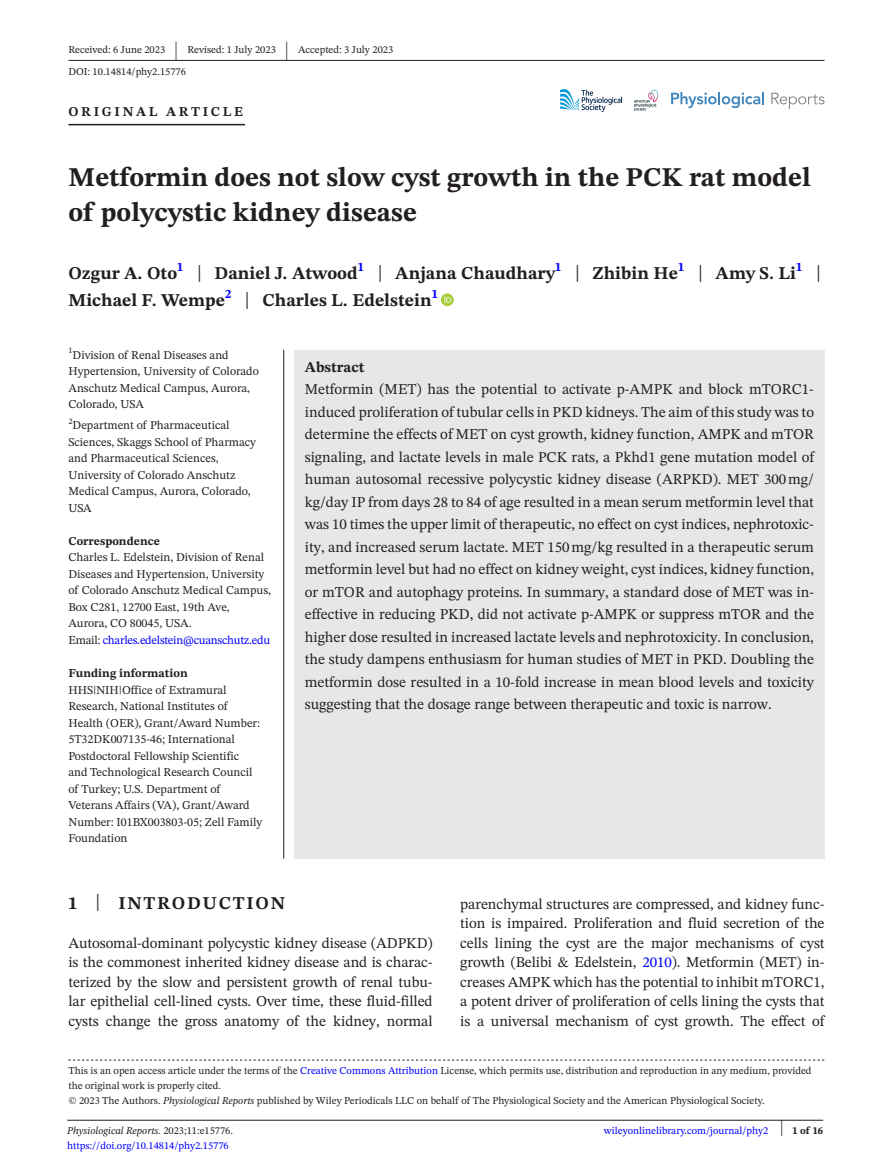
<style>
.page{position:relative;width:893px;height:1174px;background:#fff}
.page>*{position:absolute;margin:0;border:0;box-sizing:border-box;transform-origin:0 0}
.t1{font:700 27px/34.5px "STIX Two Text";color:#231f20}
.t2{font:25.65px "STIX Two Text";color:#231f20;scale:.49 1}
.t3{font:700 18px/27px "STIX Two Text";color:#231f20}
.t4{font:700 18px "STIX Two Text";letter-spacing:.1em;color:#231f20}
.t5{font:15px/22.5px "STIX Two Text";letter-spacing:-.005em;color:#231f20;text-align:justify}
.t6{font:700 15px "STIX Two Text";color:#231f20}
.t7{font:700 13.5px "STIX Two Text";letter-spacing:.2em;color:#231f20}
.t8{font:12px/16.5px "STIX Two Text";color:#231f20}
.t9{font:700 12px "STIX Two Text";color:#231f20}
.t10{font:10.5px/15px "STIX Two Text";color:#231f20}
.t11{font:10.5px "STIX Two Text";color:#00f}
.t12{font:italic 10.5px "STIX Two Text";color:#231f20}
.t13{font:700 10.5px "STIX Two Text";color:#231f20}
.s1{font-weight:400;font-size:23.4px}
.s2{color:#00f}
.s3{font-weight:400;font-size:23.7px}
.s4{font-style:italic}
.s5{font-style:normal}
.s6{font-weight:400;font-size:22.2px}
</style>
<div class="page">
<hr style="left:67px;top:1119px;width:756px;height:1px;background:#231f20">
<svg style="left:634px;top:90px;width:24px;height:21px"></svg>
<img style="left:560px;top:90px;width:62px;height:21px">
<svg style="left:671px;top:92px;width:93px;height:16px"></svg>
<svg style="left:771px;top:93px;width:53px;height:16px"></svg>
<hr style="left:68px;top:60px;width:756px;height:1px;background:#231f20">
<hr style="left:68px;top:124px;width:177px;height:1px;background:#231f20">
<svg style="left:441px;top:293px;width:13px;height:13px"></svg>
<svg style="left:444px;top:296px;width:7px;height:7px"></svg>
<svg style="left:68px;top:1059px;width:756px;height:1px"></svg>
<hr style="left:283px;top:350px;width:1px;height:508px;background:#231f20">
<div style="left:294px;top:350px;width:530px;height:392px;background:#e6e7e9"></div>
<div style="left:294px;top:741px;width:530px;height:117px;background:#e6e7e9"></div>
<p class="t10" style="left:68px;top:42px;width:98px">Received: 6 June 2023</p>
<h2 class="t2" style="left:175px;top:32px;width:8px">|</h2>
<p class="t10" style="left:187px;top:42px;width:90px">Revised: 1 July 2023</p>
<h2 class="t2" style="left:285px;top:32px;width:8px">|</h2>
<p class="t10" style="left:298px;top:42px;width:97px">Accepted: 3 July 2023</p>
<p class="t10" style="left:68px;top:64px;width:119px">DOI: 10.14814/phy2.15776</p>
<p class="t7" style="left:68px;top:101px;width:176px">ORIGINAL ARTICLE</p>
<h1 class="t1" style="left:68px;top:161px;width:744px">Metformin does not slow cyst growth in the PCK rat model of polycystic kidney disease</h1>
<p class="t3" style="left:68px;top:260px;width:754px">Ozgur A. Oto<sup>1</sup> <span class="s1">|</span> Daniel J. Atwood<sup>1</sup> <span class="s1">|</span> Anjana Chaudhary<sup>1</sup> <span class="s1">|</span> Zhibin He<sup>1</sup> <span class="s1">|</span> Amy S. Li<sup>1</sup> <span class="s1">|<br></span>Michael F. Wempe<sup>2</sup> <span class="s1">|</span> Charles L. Edelstein<sup>1</sup></p>
<p class="t8" style="left:68px;top:346px;width:192px"><sup>1</sup>Division of Renal Diseases and<br>Hypertension, University of Colorado<br>Anschutz Medical Campus, Aurora,<br>Colorado, USA</p>
<p class="t8" style="left:68px;top:417px;width:189px"><sup>2</sup>Department of Pharmaceutical<br>Sciences, Skaggs School of Pharmacy and Pharmaceutical Sciences,<br>University of Colorado Anschutz<br>Medical Campus, Aurora, Colorado,<br>USA</p>
<p class="t9" style="left:68px;top:532px;width:93px">Correspondence</p>
<p class="t8" style="left:68px;top:549px;width:204px">Charles L. Edelstein, Division of Renal Diseases and Hypertension, University of Colorado Anschutz Medical Campus, Box C281, 12700 East, 19th Ave, Aurora, CO 80045, USA.<br>Email: <span class="s2">charles.edelstein@cuanschutz.edu</span></p>
<p class="t9" style="left:68px;top:664px;width:121px">Funding information</p>
<p class="t8" style="left:68px;top:681px;width:195px">HHS|NIH|Office of Extramural<br>Research, National Institutes of<br>Health (OER), Grant/Award Number:<br>5T32DK007135-46; International<br>Postdoctoral Fellowship Scientific<br>and Technological Research Council of Turkey; U.S. Department of<br>Veterans Affairs (VA), Grant/Award<br>Number: I01BX003803-05; Zell Family<br>Foundation</p>
<p class="t6" style="left:305px;top:356px;width:61px">Abstract</p>
<p class="t5" style="left:305px;top:378px;width:511px">Metformin (MET) has the potential to activate p-AMPK and block mTORC1- induced proliferation of tubular cells in PKD kidneys. The aim of this study was to determine the effects of MET on cyst growth, kidney function, AMPK and mTOR signaling, and lactate levels in male PCK rats, a Pkhd1 gene mutation model of human autosomal recessive polycystic kidney disease (ARPKD). MET 300mg/ kg/day IP from days 28 to 84 of age resulted in a mean serum metformin level that was 10 times the upper limit of therapeutic, no effect on cyst indices, nephrotoxic&shy;ity, and increased serum lactate. MET 150mg/kg resulted in a therapeutic serum metformin level but had no effect on kidney weight, cyst indices, kidney function, or mTOR and autophagy proteins. In summary, a standard dose of MET was in&shy;effective in reducing PKD, did not activate p-AMPK or suppress mTOR and the higher dose resulted in increased lactate levels and nephrotoxicity. In conclusion, the study dampens enthusiasm for human studies of MET in PKD. Doubling the metformin dose resulted in a 10-fold increase in mean blood levels and toxicity suggesting that the dosage range between therapeutic and toxic is narrow.</p>
<p class="t4" style="left:68px;top:890px;width:218px">1 <span class="s3">|</span> INTRODUCTION</p>
<p class="t5" style="left:68px;top:933px;width:366px;line-height:19.5px">Autosomal-dominant polycystic kidney disease (ADPKD) is the commonest inherited kidney disease and is charac&shy;terized by the slow and persistent growth of renal tubu&shy;lar epithelial cell-lined cysts. Over time, these fluid-filled cysts change the gross anatomy of the kidney, normal</p>
<p class="t5" style="left:460px;top:894px;width:366px;line-height:19.5px">parenchymal structures are compressed, and kidney func&shy;tion is impaired. Proliferation and fluid secretion of the cells lining the cyst are the major mechanisms of cyst growth (Belibi &amp; Edelstein, <span class="s2">2010</span>). Metformin (MET) in&shy;creases AMPK which has the potential to inhibit mTORC1, a potent driver of proliferation of cells lining the cysts that is a universal mechanism of cyst growth. The effect of</p>
<p class="t10" style="left:68px;top:1063px;width:745px">This is an open access article under the terms of the <span class="s2">Creative Commons Attribution</span> License, which permits use, distribution and reproduction in any medium, provided the original work is properly cited.<br>© 2023 The Authors. <span class="s4">Physiological Reports</span> published by Wiley Periodicals LLC on behalf of The Physiological Society and the American Physiological Society.</p>
<p class="t12" style="left:67px;top:1123px;width:167px">Physiological Reports. <span class="s5">2023;11:e15776.</span></p>
<p class="t13" style="left:780px;top:1123px;width:45px"><span class="s6">|</span> 1 of 16</p>
<p class="t11" style="left:67px;top:1138px;width:163px">https://doi.org/10.14814/phy2.15776</p>
<p class="t11" style="left:604px;top:1123px;width:166px">wileyonlinelibrary.com/journal/phy2</p>
</div>
